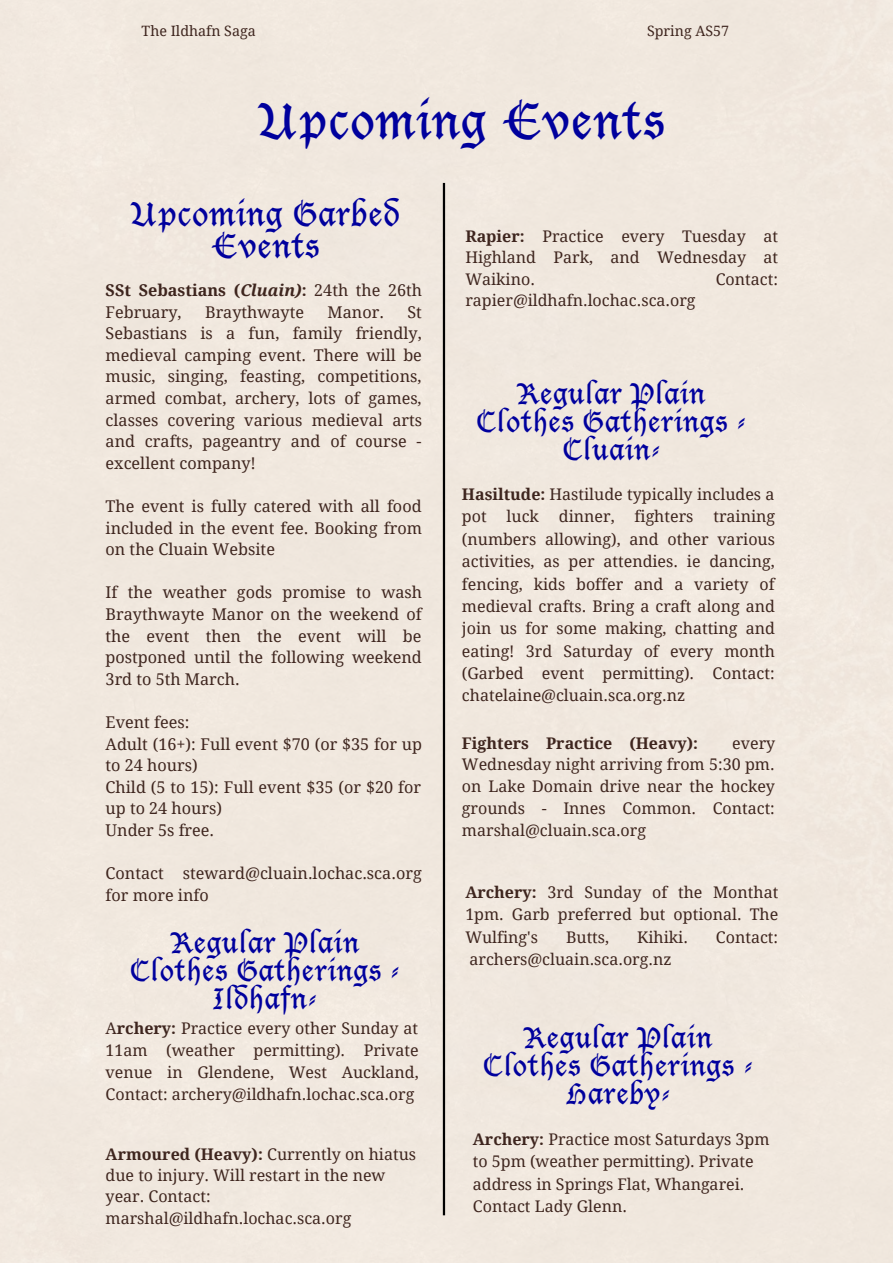
<style>
.page{position:relative;width:893px;height:1264px;background:#fff}
.page>*{position:absolute;margin:0;border:0;box-sizing:border-box;transform-origin:0 0}
.t1{font:49.05px "Lucida Blackletter";letter-spacing:.035em;color:#00009d}
.t2{font:32.7px/32.5px "Lucida Blackletter";letter-spacing:.035em;color:#00009d;text-align:center}
.t3{font:28.35px/28px "Lucida Blackletter";letter-spacing:.035em;color:#00009d;text-align:center}
.t4{font:16.2px/21.6px "Droid Serif";color:#3e251e}
.t5{font:16.05px/22.4px "Droid Serif";color:#3e251e;text-align:justify}
.t6{font:700 16.05px "Droid Serif";color:#3e251e}
.t7{font:14.25px "Droid Serif";color:#3e251e}
.s1{font-weight:700}
.s2{font-weight:700;font-style:italic}
</style>
<div class="page">
<hr style="left:443px;top:183px;width:2px;height:1032px;background:#000">
<p class="t7" style="left:142px;top:23px;width:116px">The Ildhafn Saga</p>
<p class="t7" style="left:647px;top:23px;width:83px">Spring AS57</p>
<h1 class="t1" style="left:259px;top:87px;width:407px">Upcoming Events</h1>
<h2 class="t2" style="left:131px;top:196px;width:270px">Upcoming Garbed<br>Events</h2>
<p class="t4" style="left:106px;top:280px;width:318px"><span class="s1">SSt Sebastians (</span><span class="s2">Cluain)</span><span class="s1">:</span> 24th the 26th<br>February,</p>
<p class="t4" style="left:205px;top:301px;width:100px">Braythwayte</p>
<p class="t4" style="left:327px;top:301px;width:58px">Manor.</p>
<p class="t4" style="left:106px;top:301px;width:318px;text-align:justify;text-indent:302px">St Sebastians is a fun, family friendly, medieval camping event. There will be music, singing, feasting, competitions, armed combat, archery, lots of games, classes covering various medieval arts and crafts, pageantry and of course - excellent company!</p>
<p class="t4" style="left:106px;top:495px;width:318px;text-align:justify">The event is fully catered with all food included in the event fee. Booking from on the Cluain Website</p>
<p class="t4" style="left:106px;top:582px;width:318px;text-align:justify">If the weather gods promise to wash Braythwayte Manor on the weekend of the event then the event will be postponed until the following weekend 3rd to 5th March.</p>
<p class="t4" style="left:106px;top:711px;width:318px">Event fees:<br>Adult (16+): Full event $70 (or $35 for up to 24 hours)<br>Child (5 to 15): Full event $35 (or $20 for up to 24 hours)<br>Under 5s free.</p>
<p class="t4" style="left:106px;top:862px;width:317px">Contact steward@cluain.lochac.sca.org for more info</p>
<h3 class="t3" style="left:130px;top:926px;width:271px">Regular Plain<br>Clothes Gatherings -<br>Ildhafn-</h3>
<p class="t5" style="left:106px;top:1017px;width:314px;line-height:21.8px">A<span class="s1">rchery:</span> Practice every other Sunday at 11am (weather permitting). Private venue in Glendene, West Auckland, Contact: archery@ildhafn.lochac.sca.org</p>
<p class="t5" style="left:106px;top:1143px;width:312px;line-height:21.3px;text-align:left"><span class="s1">Armoured (Heavy):</span> Currently on hiatus due to injury. Will restart in the new year. Contact: marshal@ildhafn.lochac.sca.org</p>
<p class="t5" style="left:465px;top:226px;width:314px;line-height:21.3px"><span class="s1">Rapier:</span> Practice every Tuesday at Highland Park, and Wednesday at Waikino.</p>
<p class="t5" style="left:715px;top:268px;width:64px">Contact:</p>
<p class="t5" style="left:465px;top:289px;width:232px">rapier@ildhafn.lochac.sca.org</p>
<h3 class="t3" style="left:477px;top:378px;width:271px">Regular Plain<br>Clothes Gatherings -<br>Cluain-</h3>
<p class="t5" style="left:462px;top:483px;width:314px"><span class="s1">Hasiltude:</span> Hastilude typically includes a pot luck dinner, fighters training (numbers allowing), and other various activities, as per attendies. ie dancing, fencing, kids boffer and a variety of medieval crafts. Bring a craft along and join us for some making, chatting and eating! 3rd Saturday of every month (Garbed event permitting). Contact: chatelaine@cluain.sca.org.nz</p>
<p class="t6" style="left:462px;top:733px;width:237px">Fighters Practice (Heavy):</p>
<p class="t5" style="left:462px;top:732px;width:315px;line-height:21.8px;text-indent:270px">every Wednesday night arriving from 5:30 pm. on Lake Domain drive near the hockey grounds - Innes Common. Contact: marshal@cluain.sca.org</p>
<p class="t5" style="left:465px;top:881px;width:314px"><span class="s1">Archery:</span> 3rd Sunday of the Monthat 1pm. Garb preferred but optional. The Wulfing's</p>
<p class="t5" style="left:566px;top:925px;width:45px">Butts,</p>
<p class="t5" style="left:637px;top:925px;width:52px">Kihiki.</p>
<p class="t5" style="left:716px;top:925px;width:64px">Contact:</p>
<p class="t5" style="left:469px;top:948px;width:203px">archers@cluain.sca.org.nz</p>
<h3 class="t3" style="left:483px;top:1022px;width:271px">Regular Plain<br>Clothes Gatherings -<br>Hareby-</h3>
<p class="t5" style="left:473px;top:1128px;width:298px;text-align:left"><span class="s1">Archery:</span> Practice most Saturdays 3pm to 5pm (weather permitting). Private address in Springs Flat, Whangarei.<br>Contact Lady Glenn.</p>
</div>
